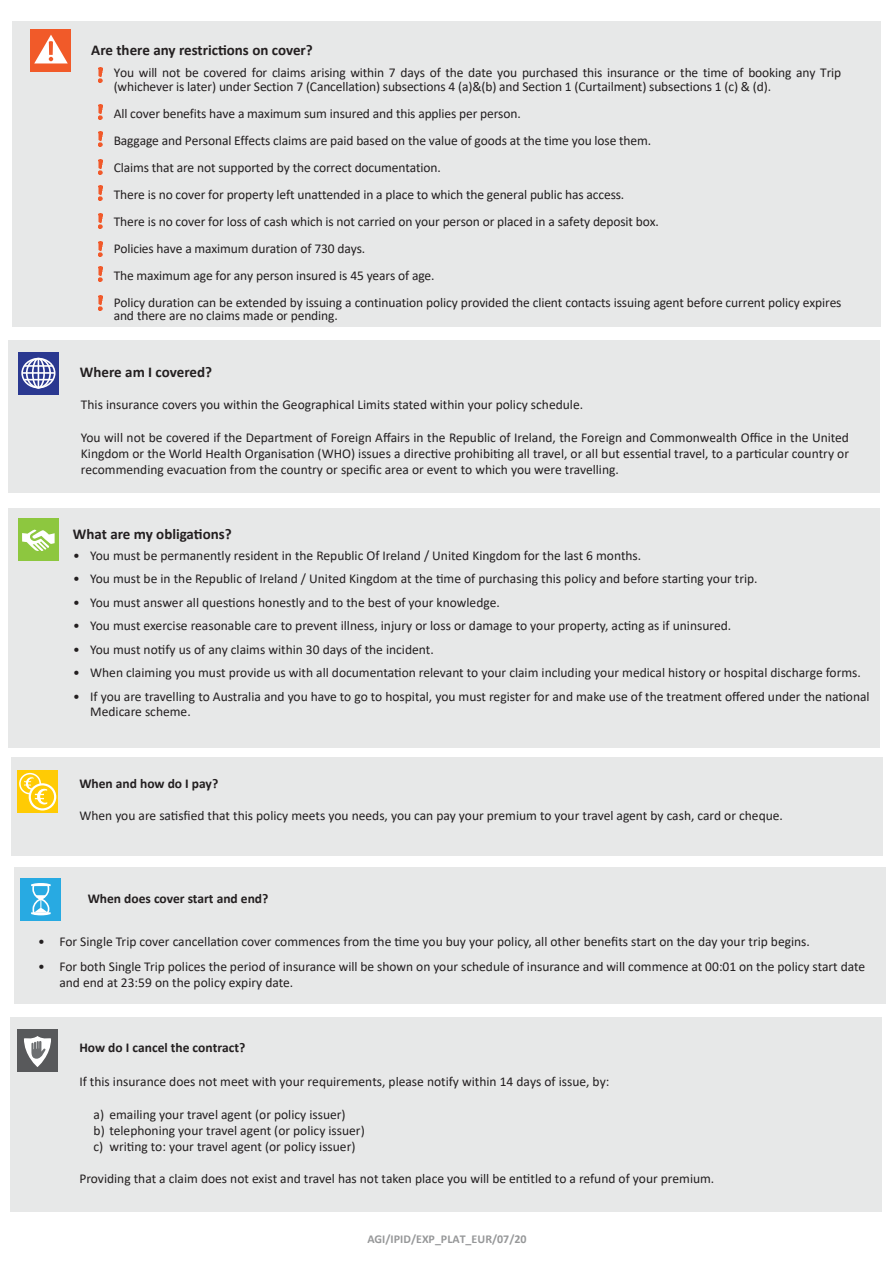
<style>
.page{position:relative;width:893px;height:1263px;background:#fff}
.page>*{position:absolute;margin:0;border:0;box-sizing:border-box;transform-origin:0 0}
.t1{font:700 15px "Calibri";color:#231f20}
.t2{font:13.5px/27px "Calibri";color:#231f20}
.t3{font:700 13.5px "Calibri";color:#231f20}
.t4{font:700 12px "Calibri";color:#696b6d}
.s1{font-style:inherit}
</style>
<div class="page">
<div style="left:11px;top:757px;width:871px;height:99px;background:#e7e8e8"></div>
<div style="left:14px;top:867px;width:871px;height:136px;background:#e7e8e8"></div>
<div style="left:11px;top:1017px;width:871px;height:194px;background:#e7e8e8"></div>
<div style="left:17px;top:770px;width:41px;height:43px;background:#ffcb04"></div>
<div style="left:19px;top:773px;width:22px;height:21px;border:2px solid #fff;border-radius:50%"></div>
<svg style="left:30px;top:784px;width:25px;height:25px"></svg>
<div style="left:29px;top:783px;width:27px;height:27px;border:2px solid #fff;border-radius:50%"></div>
<svg style="left:23px;top:776px;width:26px;height:30px"></svg>
<div style="left:20px;top:878px;width:41px;height:42px;background:#28aae2"></div>
<svg style="left:31px;top:883px;width:20px;height:32px"></svg>
<div style="left:17px;top:1029px;width:41px;height:43px;background:#58595b"></div>
<svg style="left:24px;top:1036px;width:27px;height:31px"></svg>
<div style="left:8px;top:341px;width:872px;height:152px;background:#e7e8e8"></div>
<div style="left:18px;top:352px;width:41px;height:43px;background:#2a3890"></div>
<div style="left:21px;top:358px;width:35px;height:30px;border:2px solid #fff;border-radius:50%"></div>
<div style="left:26px;top:358px;width:25px;height:30px;border:2px solid #fff;border-radius:50%"></div>
<div style="left:32px;top:358px;width:13px;height:30px;border:2px solid #fff;border-radius:50%"></div>
<svg style="left:24px;top:359px;width:29px;height:29px"></svg>
<hr style="left:22px;top:372px;width:33px;height:2px;background:#fff">
<div style="left:8px;top:509px;width:872px;height:239px;background:#e7e8e8"></div>
<div style="left:18px;top:518px;width:41px;height:42px;background:#8dc73f"></div>
<svg style="left:22px;top:529px;width:33px;height:22px"></svg>
<div style="left:12px;top:21px;width:869px;height:306px;background:#e7e8e8"></div>
<div style="left:30px;top:29px;width:41px;height:43px;background:#f15a29"></div>
<svg style="left:34px;top:35px;width:34px;height:28px"></svg>
<img style="left:99px;top:67px;width:4px;height:15px">
<img style="left:99px;top:105px;width:4px;height:14px">
<img style="left:99px;top:132px;width:4px;height:15px">
<img style="left:99px;top:160px;width:4px;height:15px">
<img style="left:99px;top:186px;width:4px;height:15px">
<img style="left:99px;top:241px;width:4px;height:15px">
<img style="left:99px;top:267px;width:4px;height:15px">
<img style="left:99px;top:213px;width:4px;height:15px">
<img style="left:99px;top:295px;width:4px;height:15px">
<p class="t1" style="left:91px;top:39px;width:223px">Are there any restrictions on cover?</p>
<p class="t2" style="left:114px;top:66px;width:729px;line-height:13.5px">You will not be covered for claims arising within 7 days of the date you purchased this insurance or the time of booking any Trip (whichever is later) under Section 7 (Cancellation) subsections 4 (a)&amp;(b) and Section 1 (Curtailment) subsections 1 (c) &amp; (d).</p>
<p class="t2" style="left:114px;top:99px;width:729px">All cover benefits have a maximum sum insured and this applies per person.<br>Baggage and Personal Effects claims are paid based on the value of goods at the time you lose them.<br>Claims that are not supported by the correct documentation.<br>There is no cover for property left unattended in a place to which the general public has access.<br>There is no cover for loss of cash which is not carried on your person or placed in a safety deposit box.<br>Policies have a maximum duration of 730 days.<br>The maximum age for any person insured is 45 years of age.<br>Policy duration can be extended by issuing a continuation policy provided the client contacts issuing agent before current policy expires</p>
<p class="t2" style="left:114px;top:302px;width:226px">and there are no claims made or pending.</p>
<p class="t1" style="left:80px;top:361px;width:134px">Where am I covered?</p>
<p class="t2" style="left:81px;top:391px;width:504px">This insurance covers you within the Geographical Limits stated within your policy schedule.</p>
<p class="t2" style="left:81px;top:429px;width:770px;line-height:16.2px;text-align:justify">You will not be covered if the Department of Foreign Affairs in the Republic of Ireland, the Foreign and Commonwealth Office in the United Kingdom or the World Health Organisation (WHO) issues a directive prohibiting all travel, or all but essential travel, to a particular country or recommending evacuation from the country or specific area or event to which you were travelling.</p>
<p class="t1" style="left:73px;top:523px;width:160px">What are my obligations?</p>
<p class="t2" style="left:73px;top:542px;width:570px">• You must be permanently resident in the Republic Of Ireland / United Kingdom for the last 6 months.</p>
<p class="t2" style="left:73px;top:565px;width:686px">• You must be in the Republic of Ireland / United Kingdom at the time of purchasing this policy and before starting your trip.</p>
<p class="t2" style="left:73px;top:589px;width:428px">• You must answer all questions honestly and to the best of your knowledge.</p>
<p class="t2" style="left:73px;top:612px;width:660px">• You must exercise reasonable care to prevent illness, injury or loss or damage to your property, acting as if uninsured.</p>
<p class="t2" style="left:73px;top:636px;width:362px">• You must notify us of any claims within 30 days of the incident.</p>
<p class="t2" style="left:73px;top:659px;width:789px">• When claiming you must provide us with all documentation relevant to your claim including your medical history or hospital discharge forms.</p>
<p class="t2" style="left:90px;top:689px;width:781px;line-height:15px;text-indent:-17px">• If you are travelling to Australia and you have to go to hospital, you must register for and make use of the treatment offered under the national<br>Medicare scheme.</p>
<p class="t3" style="left:79px;top:774px;width:140px">When and how do I pay?</p>
<p class="t2" style="left:79px;top:802px;width:705px">When you are satisfied that this policy meets you needs, you can pay your premium to your travel agent by cash, card or cheque.</p>
<p class="t3" style="left:88px;top:889px;width:182px">When does cover start and end?</p>
<p class="t2" style="left:38px;top:928px;width:773px">• For Single Trip cover cancellation cover commences from the time you buy your policy, all other benefits start on the day your trip begins.</p>
<p class="t2" style="left:59px;top:958px;width:807px;line-height:16.2px;text-indent:-21px">• For both Single Trip polices the period of insurance will be shown on your schedule of insurance and will commence at 00:01 on the policy start date and end at 23:59 on the policy expiry date.</p>
<p class="t3" style="left:79px;top:1038px;width:168px">How do I cancel the contract?</p>
<p class="t2" style="left:79px;top:1068px;width:532px">If this insurance does not meet with your requirements, please notify within 14 days of issue, by:</p>
<p class="t2" style="left:94px;top:1106px;width:273px;line-height:16.2px">a) emailing your travel agent (or policy issuer)<br>b) telephoning your travel agent (or policy issuer) c) writing to: your travel agent (or policy issuer)</p>
<p class="t2" style="left:79px;top:1165px;width:636px">Providing that a claim does not exist and travel has not taken place you will be entitled to a refund of your premium.</p>
<p class="t4" style="left:367px;top:1231px;width:161px">AGI/IPID/EXP_PLAT_EUR/0<span class="s1">7</span>/20</p>
</div>
